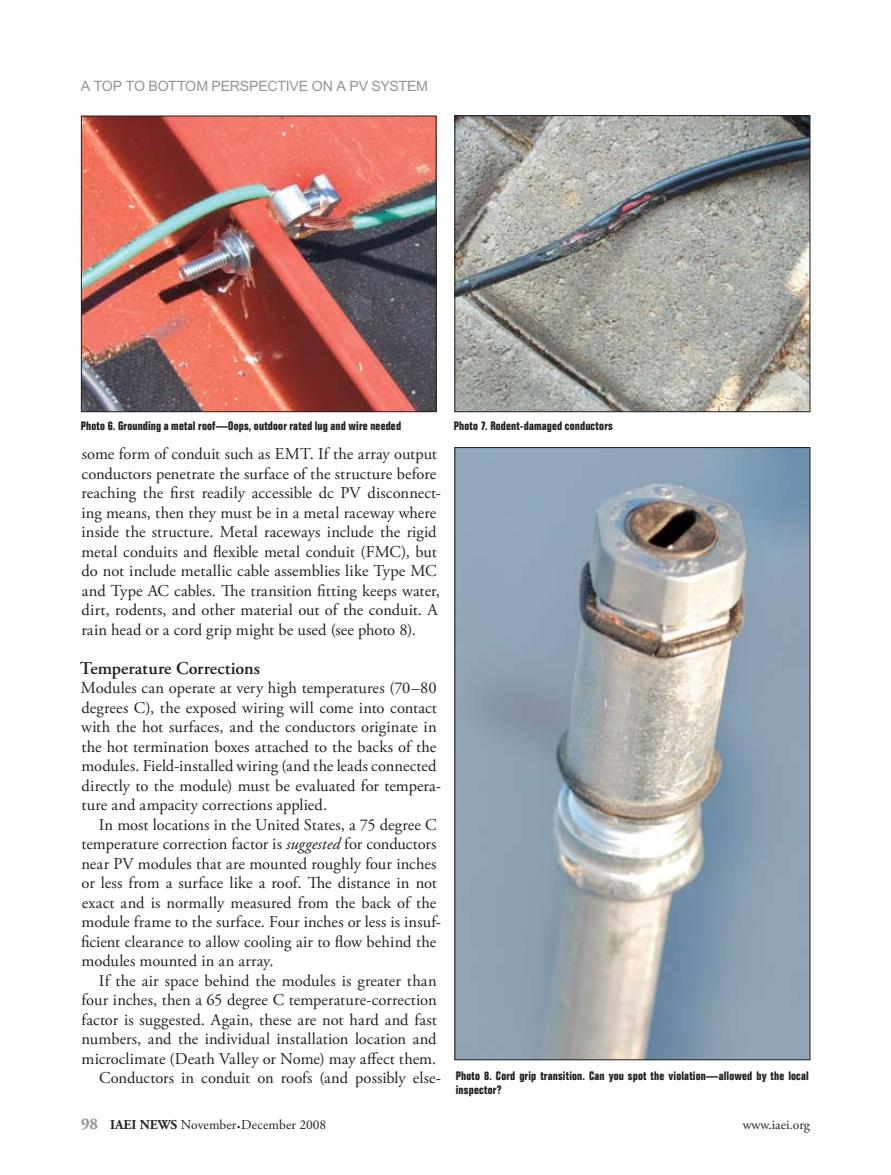
<style>
.page{position:relative;width:891px;height:1175px;background:#fff}
.page>*{position:absolute;margin:0;border:0;box-sizing:border-box;transform-origin:0 0}
.t1{font:600 18px "Adobe Garamond Pro";color:#231f20}
.t2{font:16.5px/19.5px "Adobe Garamond Pro";letter-spacing:.005em;color:#231f20}
.t3{font:14.25px "Arial MT Std";letter-spacing:-.02em;color:#939598}
.t4{font:13.5px "Adobe Garamond Pro";color:#231f20}
.t5{font:700 condensed 12px/14.4px "Folio Std";letter-spacing:.015em;color:#231f20}
.s1{font-style:italic}
.s2{font-weight:700;font-size:16.5px;color:#939598}
.s3{font-weight:700}
.s4{font-size:21px}
</style>
<div class="page">
<img style="left:83px;top:118px;width:351px;height:292px">
<div style="left:81px;top:116px;width:355px;height:296px;border:1px solid #231f20"></div>
<img style="left:456px;top:117px;width:352px;height:293px">
<div style="left:454px;top:115px;width:356px;height:297px;border:1px solid #231f20"></div>
<img style="left:456px;top:449px;width:352px;height:609px">
<p class="t3" style="left:81px;top:78px;width:349px">A TOP TO BOTTOM PERSPECTIVE ON A PV SYSTEM</p>
<p class="t5" style="left:81px;top:419px;width:322px">Photo 6. Grounding a metal roof—Oops, outdoor rated lug and wire needed</p>
<p class="t5" style="left:454px;top:419px;width:161px">Photo 7. Rodent-damaged conductors</p>
<p class="t2" style="left:81px;top:445px;width:361px">some form of conduit such as EMT. If the array output conductors penetrate the surface of the structure before reaching the first readily accessible dc PV disconnect&shy;ing means, then they must be in a metal raceway where inside the structure. Metal raceways include the rigid metal conduits and flexible metal conduit (FMC), but do not include metallic cable assemblies like Type MC and Type AC cables. The transition fitting keeps water, dirt, rodents, and other material out of the conduit. A rain head or a cord grip might be used (see photo 8).</p>
<p class="t1" style="left:80px;top:657px;width:182px">Temperature Corrections</p>
<p class="t2" style="left:81px;top:679px;width:362px">Modules can operate at very high temperatures (70–80 degrees C), the exposed wiring will come into contact with the hot surfaces, and the conductors originate in the hot termination boxes attached to the backs of the modules. Field-installed wiring (and the leads connected directly to the module) must be evaluated for tempera&shy;ture and ampacity corrections applied.</p>
<p class="t2" style="left:81px;top:815px;width:361px;text-indent:18px">In most locations in the United States, a 75 degree C temperature correction factor is <span class="s1">suggested</span> for conductors near PV modules that are mounted roughly four inches or less from a surface like a roof. The distance in not exact and is normally measured from the back of the module frame to the surface. Four inches or less is insuf&shy;ficient clearance to allow cooling air to flow behind the modules mounted in an array.</p>
<p class="t2" style="left:81px;top:971px;width:361px;text-align:right">If the air space behind the modules is greater than four inches, then a 65 degree C temperature-correction factor is suggested. Again, these are not hard and fast numbers, and the individual installation location and microclimate (Death Valley or Nome) may affect them.<br>Conductors in conduit on roofs (and possibly else-</p>
<p class="t5" style="left:456px;top:1068px;width:355px">Photo 8. Cord grip transition. Can you spot the violation—allowed by the local inspector?</p>
<p class="t4" style="left:81px;top:1116px;width:247px"><span class="s2">98</span> <span class="s3">IAEI NEWS</span> November<span class="s4">.</span>December 2008</p>
<p class="t4" style="left:743px;top:1116px;width:69px">www.iaei.org</p>
</div>
